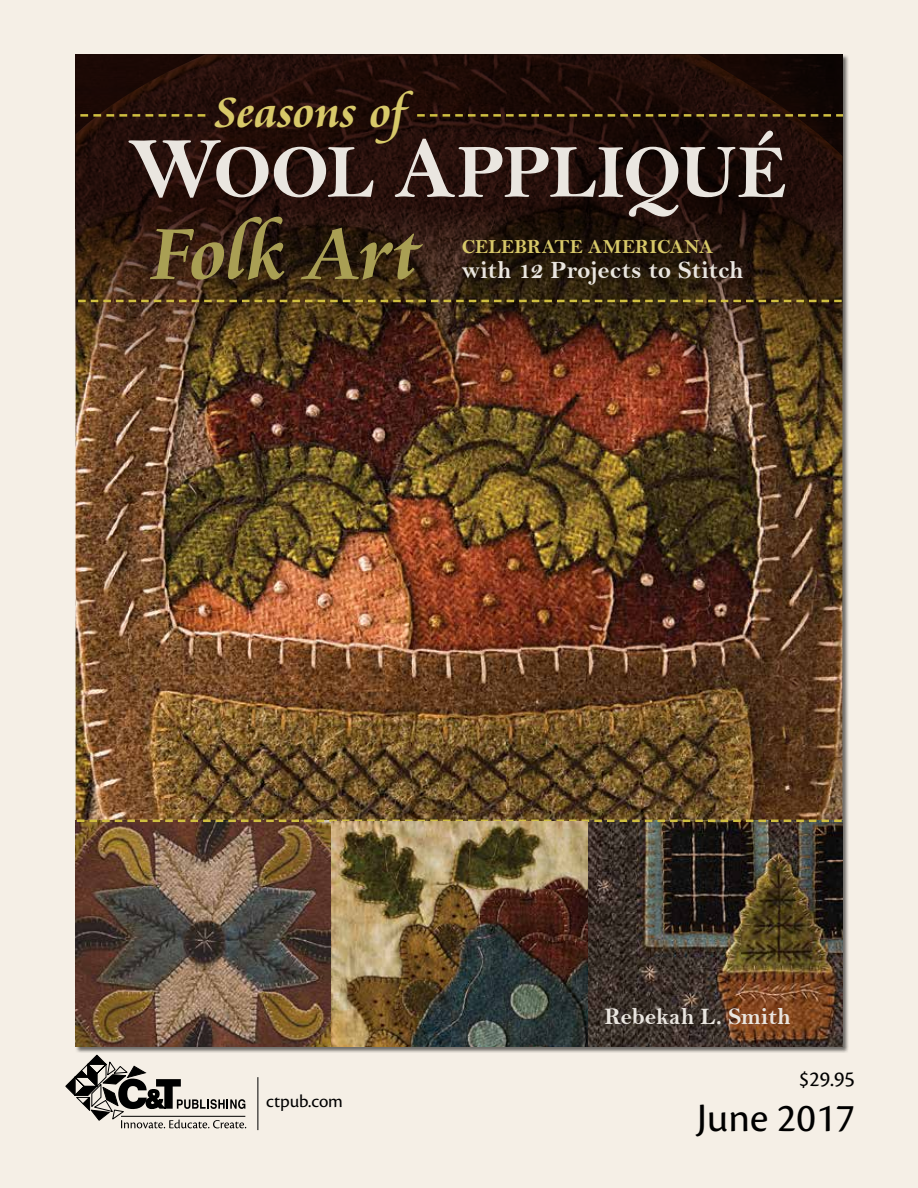
<style>
.page{position:relative;width:918px;height:1188px;background:#f5efe6}
.page>*{position:absolute;margin:0;border:0;box-sizing:border-box;transform-origin:0 0}
.t1{font:700 79.2px "Cataneo BT";letter-spacing:-.01em;color:#a99f54}
.t2{font:76.05px "Bell MT Bold";letter-spacing:-.03em;color:#eae6e0}
.t3{font:700 46.35px "Cataneo BT";color:#d8c969}
.t4{font:42px "Cronos Pro";color:#000}
.t5{font:25.05px "Bell MT Bold";letter-spacing:-.01em;color:#eae6e0}
.t6{font:23.85px "Bell MT Bold";color:#eae6e0}
.t7{font:22.5px "Cronos Pro";color:#000}
.t8{font:20.1px "Bell MT Bold";letter-spacing:.005em;color:#d8c969}
.t9{font:18.6px "Cronos Pro";letter-spacing:-.01em;color:#000}
.s1{font-size:87.15px}
</style>
<div class="page">
<svg style="left:66px;top:1055px;width:180px;height:73px"></svg>
<hr style="left:121px;top:1116px;width:124px;height:1px;background:#000">
<hr style="left:258px;top:1077px;width:1px;height:53px;background:#000">
<img style="left:76px;top:386px;width:766px;height:434px">
<svg style="left:76px;top:54px;width:766px;height:332px"></svg>
<img style="left:76px;top:822px;width:766px;height:225px">
<svg style="left:417px;top:114px;width:425px;height:3px"></svg>
<svg style="left:76px;top:114px;width:129px;height:3px"></svg>
<svg style="left:76px;top:300px;width:766px;height:2px"></svg>
<svg style="left:76px;top:820px;width:766px;height:2px"></svg>
<h3 class="t3" style="left:215px;top:84px;width:193px">Seasons of</h3>
<h2 class="t2" style="left:128px;top:127px;width:660px"><span class="s1">W</span>OOL <span class="s1">A</span>PPLIQUÉ</h2>
<h1 class="t1" style="left:151px;top:204px;width:270px">Folk Art</h1>
<p class="t8" style="left:462px;top:234px;width:253px">CELEBRATE AMERICANA</p>
<p class="t5" style="left:462px;top:255px;width:283px">with 12 Projects to Stitch</p>
<p class="t9" style="left:266px;top:1091px;width:78px">ctpub.com</p>
<p class="t6" style="left:604px;top:1002px;width:188px">Rebekah L. Smith</p>
<p class="t7" style="left:799px;top:1066px;width:58px">$29.95</p>
<h3 class="t4" style="left:697px;top:1093px;width:159px">June 2017</h3>
</div>
